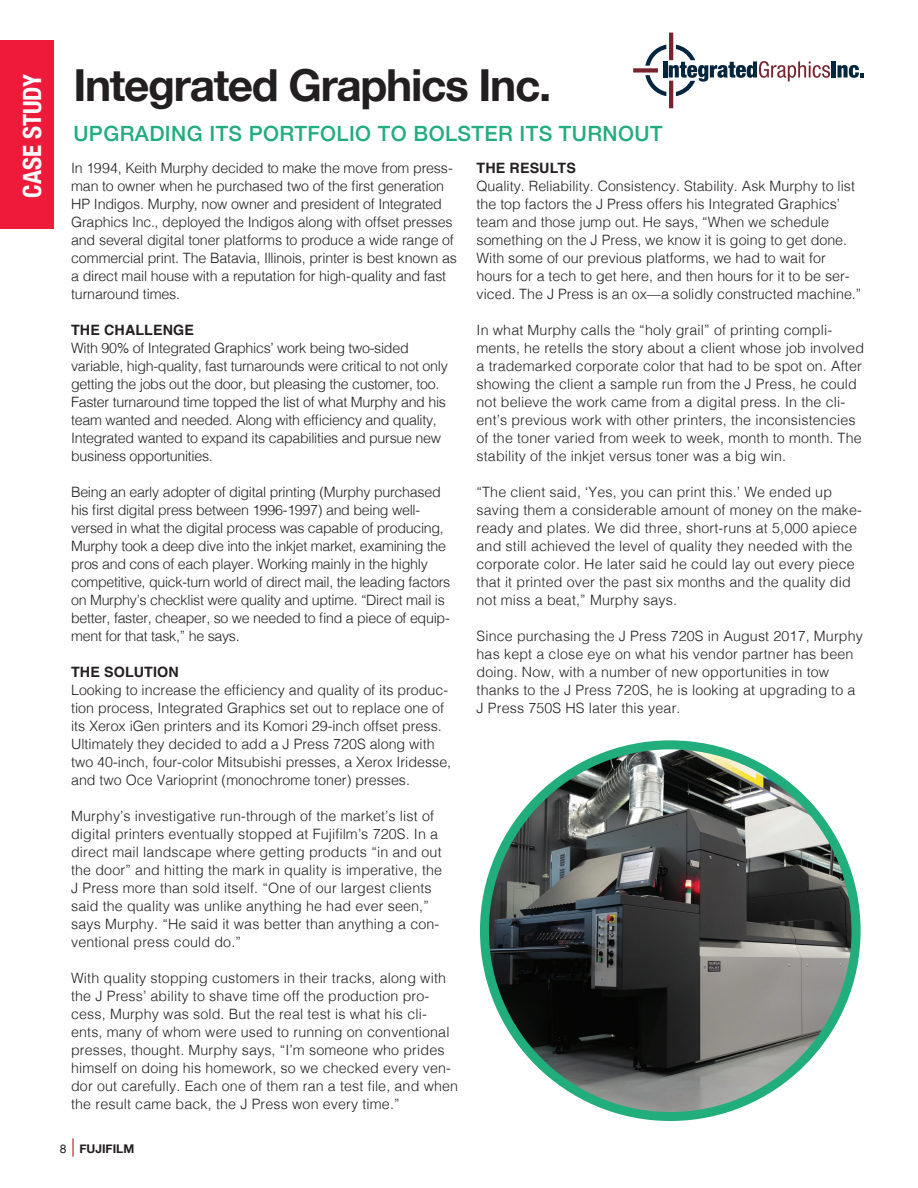
<style>
.page{position:relative;width:918px;height:1188px;background:#fff}
.page>*{position:absolute;margin:0;border:0;box-sizing:border-box;transform-origin:0 0}
.t1{font:700 44.1px "Helvetica Neue";letter-spacing:-.03em;color:#231f20}
.t2{font:700 condensed 25.05px "Helvetica Neue";color:#fff}
.t3{font:500 21px "Helvetica Neue";letter-spacing:.02em;color:#22ad7d}
.t4{font:300 14.25px/18px "Helvetica";color:#231f20}
.t5{font:300 14.25px/18px "Helvetica";letter-spacing:-.02em;color:#231f20}
.t6{font:700 14.25px "Helvetica";letter-spacing:.01em;color:#231f20}
.t7{font:700 12px "Helvetica Neue";color:#231f20}
.s1{font-weight:400}
</style>
<div class="page">
<svg style="left:72px;top:1138px;width:2px;height:19px"></svg>
<div style="left:0;top:40px;width:53px;height:189px;background:#ed1a3a"></div>
<hr style="left:832px;top:61px;width:4px;height:16px;background:#03253d">
<svg style="left:838px;top:65px;width:26px;height:13px"></svg>
<svg style="left:645px;top:45px;width:185px;height:51px"></svg>
<hr style="left:669px;top:81px;width:4px;height:27px;background:#79232e">
<div style="left:633px;top:68px;width:25px;height:5px;background:#79232e"></div>
<hr style="left:669px;top:33px;width:4px;height:27px;background:#79232e">
<img style="left:484px;top:745px;width:372px;height:372px;border-radius:186px">
<div style="left:480px;top:740px;width:381px;height:381px;border:9px solid #22ad7d;border-radius:50%"></div>
<h2 class="t2" style="left:12px;top:198px;width:125px;rotate:-90deg">CASE STUDY</h2>
<h1 class="t1" style="left:73px;top:51px;width:479px">Integrated Graphics Inc.</h1>
<h3 class="t3" style="left:73px;top:116px;width:591px">UPGRADING ITS PORTFOLIO TO BOLSTER ITS TURNOUT</h3>
<p class="t4" style="left:71px;top:158px;width:387px">In 1994, Keith Murphy decided to make the move from press&shy;man to owner when he purchased two of the first generation HP Indigos. Murphy, now owner and president of Integrated Graphics Inc., deployed the Indigos along with offset presses and several digital toner platforms to produce a wide range of commercial print. The Batavia, Illinois, printer is best known as a direct mail house with a reputation for high-quality and fast turnaround times.</p>
<p class="t6" style="left:71px;top:321px;width:124px">THE CHALLENGE</p>
<p class="t5" style="left:71px;top:338px;width:378px">With 90% of Integrated Graphics’ work being two-sided variable, high-quality, fast turnarounds were critical to not only getting the jobs out the door, but pleasing the customer, too.<br>Faster turnaround time topped the list of what Murphy and his team wanted and needed. Along with efficiency and quality, Integrated wanted to expand its capabilities and pursue new business opportunities.</p>
<p class="t5" style="left:71px;top:482px;width:381px">Being an early adopter of digital printing (Murphy purchased his first digital press between 1996-1997) and being well&shy;versed in what the digital process was capable of producing, Murphy took a deep dive into the inkjet market, examining the pros and cons of each player. Working mainly in the highly competitive, quick-turn world of direct mail, the leading factors on Murphy’s checklist were quality and uptime. “Direct mail is better, faster, cheaper, so we needed to find a piece of equip&shy;ment for that task,” he says.</p>
<p class="t6" style="left:71px;top:663px;width:109px">THE SOLUTION</p>
<p class="t4" style="left:71px;top:679px;width:382px">Looking to increase the efficiency and quality of its produc&shy;tion process, Integrated Graphics set out to replace one of its Xerox iGen printers and its Komori 29-inch offset press.<br>Ultimately they decided to add a J Press 720S along with two 40-inch, four-color Mitsubishi presses, a Xerox Iridesse, and two Oce Varioprint (monochrome toner) presses.</p>
<p class="t4" style="left:71px;top:805px;width:373px">Murphy’s investigative run-through of the market’s list of digital printers eventually stopped at Fujifilm’s 720S. In a direct mail landscape where getting products “in and out the door” and hitting the mark in quality is imperative, the J Press more than sold itself. “One of our largest clients said the quality was unlike anything he had ever seen,” says Murphy. “He said it was better than anything a con&shy;ventional press could do.”</p>
<p class="t4" style="left:71px;top:967px;width:389px">With quality stopping customers in their tracks, along with the J Press’ ability to shave time off the production pro&shy;cess, Murphy was sold. But the real test is what his cli&shy;ents, many of whom were used to running on conventional presses, thought. Murphy says, “I’m someone who prides himself on doing his homework, so we checked every ven&shy;dor out carefully. Each one of them ran a test file, and when the result came back, the J Press won every time.”</p>
<p class="t7" style="left:60px;top:1140px;width:76px"><span class="s1">8</span> FUJIFILM</p>
<p class="t6" style="left:477px;top:159px;width:101px">THE RESULTS</p>
<p class="t4" style="left:477px;top:176px;width:386px">Quality. Reliability. Consistency. Stability. Ask Murphy to list the top factors the J Press offers his Integrated Graphics’ team and those jump out. He says, “When we schedule something on the J Press, we know it is going to get done.<br>With some of our previous platforms, we had to wait for hours for a tech to get here, and then hours for it to be ser&shy;viced. The J Press is an ox—a solidly constructed machine.”</p>
<p class="t4" style="left:477px;top:320px;width:389px">In what Murphy calls the “holy grail” of printing compli&shy;ments, he retells the story about a client whose job involved a trademarked corporate color that had to be spot on. After showing the client a sample run from the J Press, he could not believe the work came from a digital press. In the cli&shy;ent’s previous work with other printers, the inconsistencies of the toner varied from week to week, month to month. The stability of the inkjet versus toner was a big win.</p>
<p class="t4" style="left:477px;top:482px;width:387px">“The client said, ‘Yes, you can print this.’ We ended up saving them a considerable amount of money on the make&shy;ready and plates. We did three, short-runs at 5,000 apiece and still achieved the level of quality they needed with the corporate color. He later said he could lay out every piece that it printed over the past six months and the quality did not miss a beat,” Murphy says.</p>
<p class="t4" style="left:477px;top:626px;width:388px">Since purchasing the J Press 720S in August 2017, Murphy has kept a close eye on what his vendor partner has been doing. Now, with a number of new opportunities in tow thanks to the J Press 720S, he is looking at upgrading to a J Press 750S HS later this year.</p>
</div>
